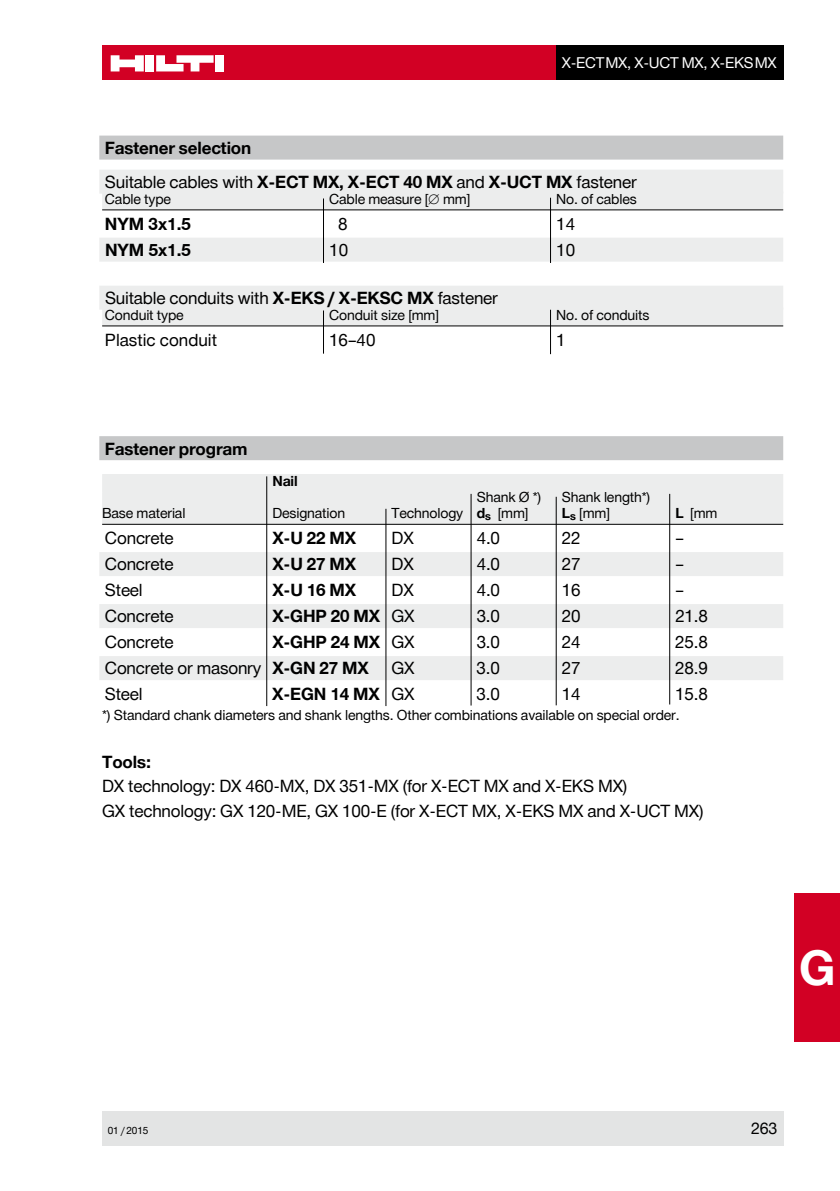
<style>
.page{position:relative;width:840px;height:1191px;background:#fff}
.page>*{position:absolute;margin:0;border:0;box-sizing:border-box;transform-origin:0 0}
.t1{font:700 48px "Hilti";color:#fff}
.t2{font:17px/24px "Hilti";letter-spacing:-.01em;color:#000}
.t3{font:700 17px "Hilti";letter-spacing:-.01em;color:#000}
.t4{font:16px "Hilti";color:#000}
.t5{font:15px "Hilti";letter-spacing:-.02em;color:#fff}
.t6{font:14px "Hilti";letter-spacing:-.01em;color:#000}
.t7{font:700 14px "Hilti";color:#000}
.t8{font:10px "Hilti";letter-spacing:-.015em;color:#000}
.s1{font-weight:700}
.s2{font-weight:400}
</style>
<div class="page">
<div style="left:102px;top:1111px;width:680px;height:34px;background:#e3e4e4"></div>
<div style="left:102px;top:45px;width:454px;height:34px;background:#d20024"></div>
<div style="left:145px;top:55px;width:9px;height:16px;background:#fff"></div>
<div style="left:215px;top:55px;width:9px;height:16px;background:#fff"></div>
<svg style="left:111px;top:55px;width:33px;height:16px"></svg>
<svg style="left:156px;top:55px;width:57px;height:16px"></svg>
<div style="left:556px;top:45px;width:226px;height:34px;background:#000"></div>
<div style="left:794px;top:893px;width:45px;height:149px;background:#d20024"></div>
<div style="left:99px;top:136px;width:683px;height:24px;background:#c6c7c8"></div>
<div style="left:99px;top:436px;width:683px;height:24px;background:#c6c7c8"></div>
<div style="left:102px;top:474px;width:680px;height:18px;background:#eceded"></div>
<div style="left:102px;top:492px;width:680px;height:16px;background:#eceded"></div>
<div style="left:102px;top:508px;width:680px;height:16px;background:#eceded"></div>
<hr style="left:102px;top:524px;width:680px;height:1px;background:#000">
<div style="left:99px;top:552px;width:683px;height:24px;background:#eceded"></div>
<div style="left:99px;top:604px;width:683px;height:24px;background:#eceded"></div>
<div style="left:99px;top:656px;width:683px;height:24px;background:#eceded"></div>
<hr style="left:266px;top:476px;width:1px;height:230px;background:#000">
<hr style="left:385px;top:509px;width:1px;height:197px;background:#000">
<hr style="left:470px;top:494px;width:1px;height:211px;background:#000">
<hr style="left:555px;top:497px;width:1px;height:208px;background:#000">
<hr style="left:668px;top:494px;width:1px;height:210px;background:#000">
<div style="left:99px;top:170px;width:683px;height:24px;background:#eceded"></div>
<div style="left:102px;top:192px;width:680px;height:18px;background:#eceded"></div>
<hr style="left:102px;top:209px;width:680px;height:1px;background:#000">
<div style="left:99px;top:238px;width:683px;height:24px;background:#eceded"></div>
<div style="left:99px;top:286px;width:683px;height:24px;background:#eceded"></div>
<div style="left:102px;top:308px;width:680px;height:18px;background:#eceded"></div>
<hr style="left:102px;top:325px;width:680px;height:1px;background:#000">
<hr style="left:323px;top:198px;width:1px;height:65px;background:#000">
<hr style="left:549px;top:198px;width:1px;height:65px;background:#000">
<hr style="left:323px;top:310px;width:1px;height:44px;background:#000">
<hr style="left:549px;top:310px;width:1px;height:44px;background:#000">
<p class="t3" style="left:105px;top:138px;width:148px">Fastener selection</p>
<p class="t5" style="left:561px;top:54px;width:216px">X-ECTMX, X-UCT MX, X-EKSMX</p>
<p class="t2" style="left:105px;top:170px;width:533px">Suitable cables with <span class="s1">X-ECT MX, X-ECT 40 MX</span> and <span class="s1">X-UCT MX</span> fastener</p>
<p class="t6" style="left:105px;top:191px;width:68px">Cable type</p>
<p class="t6" style="left:329px;top:191px;width:143px">Cable measure [∅ mm]</p>
<p class="t6" style="left:556px;top:191px;width:82px">No. of cables</p>
<p class="t3" style="left:105px;top:214px;width:87px">NYM 3x1.5</p>
<p class="t2" style="left:338px;top:212px;width:11px">8</p>
<p class="t2" style="left:556px;top:212px;width:20px">14</p>
<p class="t3" style="left:105px;top:240px;width:87px">NYM 5x1.5</p>
<p class="t2" style="left:329px;top:238px;width:20px">10</p>
<p class="t2" style="left:556px;top:238px;width:20px">10</p>
<p class="t2" style="left:105px;top:286px;width:394px">Suitable conduits with <span class="s1">X-EKS / X-EKSC MX</span> fastener</p>
<p class="t6" style="left:105px;top:307px;width:80px">Conduit type</p>
<p class="t6" style="left:329px;top:307px;width:111px">Conduit size [mm]</p>
<p class="t6" style="left:556px;top:307px;width:95px">No. of conduits</p>
<p class="t2" style="left:105px;top:328px;width:113px">Plastic conduit</p>
<p class="t2" style="left:329px;top:328px;width:48px">16–40</p>
<p class="t2" style="left:556px;top:328px;width:11px">1</p>
<p class="t3" style="left:105px;top:439px;width:144px">Fastener program</p>
<p class="t7" style="left:272px;top:473px;width:27px">Nail</p>
<p class="t6" style="left:476px;top:489px;width:66px">Shank Ø *)</p>
<p class="t6" style="left:561px;top:489px;width:90px">Shank length*)</p>
<p class="t6" style="left:102px;top:505px;width:85px">Base material</p>
<p class="t6" style="left:272px;top:505px;width:74px">Designation</p>
<p class="t6" style="left:391px;top:505px;width:138px">Technology <span class="s1">d</span><sub>s</sub> [mm]</p>
<p class="t6" style="left:561px;top:505px;width:50px"><span class="s1">L</span><sub>s</sub> [mm]</p>
<p class="t6" style="left:675px;top:505px;width:44px"><span class="s1">L</span> [mm</p>
<p class="t2" style="left:105px;top:526px;width:70px">Concrete</p>
<p class="t3" style="left:272px;top:528px;width:85px">X-U 22 MX</p>
<p class="t2" style="left:391px;top:526px;width:24px">DX</p>
<p class="t2" style="left:476px;top:526px;width:25px">4.0</p>
<p class="t2" style="left:561px;top:526px;width:20px">22</p>
<p class="t2" style="left:675px;top:526px;width:10px">–</p>
<p class="t2" style="left:105px;top:552px;width:70px">Concrete</p>
<p class="t3" style="left:272px;top:554px;width:85px">X-U 27 MX</p>
<p class="t2" style="left:391px;top:552px;width:24px">DX</p>
<p class="t2" style="left:476px;top:552px;width:25px">4.0</p>
<p class="t2" style="left:561px;top:552px;width:20px">27</p>
<p class="t2" style="left:675px;top:552px;width:10px">–</p>
<p class="t2" style="left:105px;top:578px;width:39px">Steel</p>
<p class="t3" style="left:272px;top:580px;width:85px">X-U 16 MX</p>
<p class="t2" style="left:391px;top:578px;width:24px">DX</p>
<p class="t2" style="left:476px;top:578px;width:25px">4.0</p>
<p class="t2" style="left:561px;top:578px;width:20px">16</p>
<p class="t2" style="left:675px;top:578px;width:10px">–</p>
<p class="t2" style="left:105px;top:604px;width:70px">Concrete</p>
<p class="t3" style="left:272px;top:606px;width:144px">X-GHP 20 MX <span class="s2">GX</span></p>
<p class="t2" style="left:476px;top:604px;width:25px">3.0</p>
<p class="t2" style="left:561px;top:604px;width:20px">20</p>
<p class="t2" style="left:675px;top:604px;width:34px">21.8</p>
<p class="t2" style="left:105px;top:630px;width:70px">Concrete</p>
<p class="t3" style="left:272px;top:632px;width:144px">X-GHP 24 MX <span class="s2">GX</span></p>
<p class="t2" style="left:476px;top:630px;width:25px">3.0</p>
<p class="t2" style="left:561px;top:630px;width:20px">24</p>
<p class="t2" style="left:675px;top:630px;width:34px">25.8</p>
<p class="t2" style="left:105px;top:656px;width:265px">Concrete or masonry <span class="s1">X-GN 27 MX</span></p>
<p class="t2" style="left:391px;top:656px;width:25px">GX</p>
<p class="t2" style="left:476px;top:656px;width:25px">3.0</p>
<p class="t2" style="left:561px;top:656px;width:20px">27</p>
<p class="t2" style="left:675px;top:656px;width:34px">28.9</p>
<p class="t2" style="left:105px;top:682px;width:39px">Steel</p>
<p class="t3" style="left:272px;top:684px;width:144px">X-EGN 14 MX <span class="s2">GX</span></p>
<p class="t2" style="left:476px;top:682px;width:25px">3.0</p>
<p class="t2" style="left:561px;top:682px;width:20px">14</p>
<p class="t2" style="left:675px;top:682px;width:34px">15.8</p>
<p class="t6" style="left:102px;top:707px;width:578px">*) Standard chank diameters and shank lengths. Other combinations available on special order.</p>
<p class="t2" style="left:102px;top:750px;width:602px"><span class="s1">Tools:<br></span>DX technology: DX 460-MX, DX 351-MX (for X-ECT MX and X-EKS MX)<br>GX technology: GX 120-ME, GX 100-E (for X-ECT MX, X-EKS MX and X-UCT MX)</p>
<p class="t1" style="left:798px;top:940px;width:38px">G</p>
<p class="t8" style="left:108px;top:1125px;width:42px">01 / 2015</p>
<p class="t4" style="left:750px;top:1119px;width:28px">263</p>
</div>
